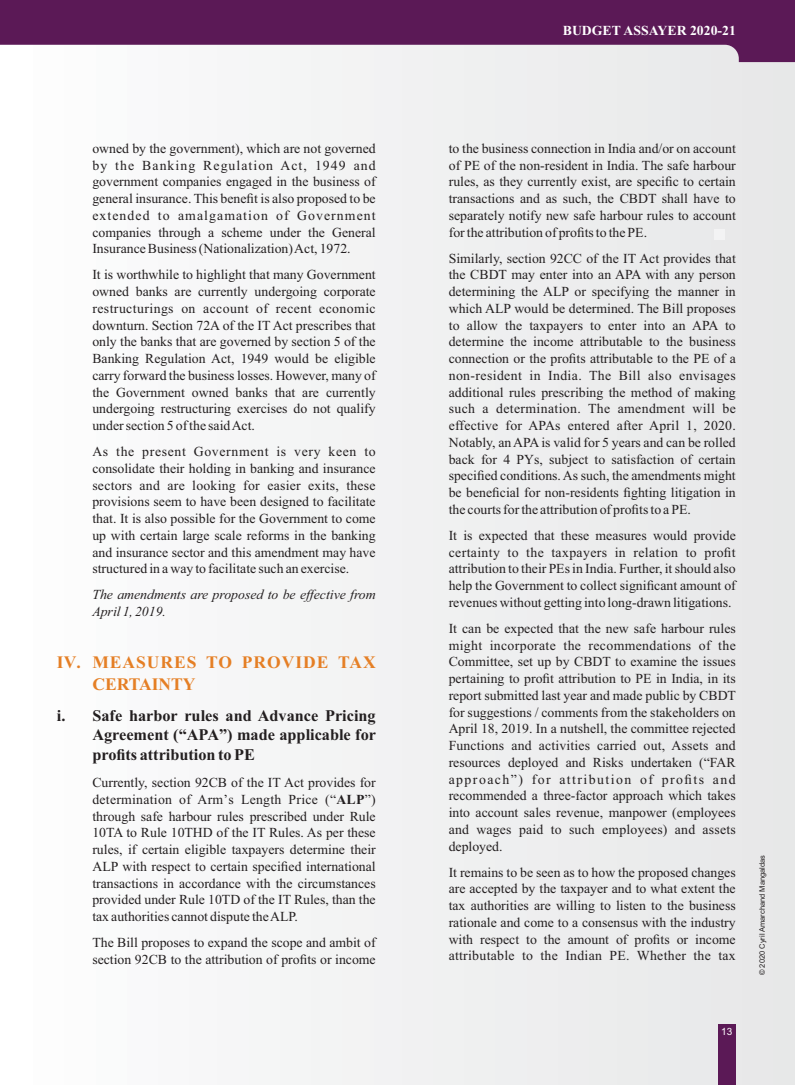
<style>
.page{position:relative;width:795px;height:1085px;background:#fff}
.page>*{position:absolute;margin:0;border:0;box-sizing:border-box;transform-origin:0 0}
.t1{font:700 17.5px/21.4px "Times New Roman";letter-spacing:.055em;color:#e57f25}
.t2{font:700 16.25px/19.8px "Times New Roman";color:#231f20;text-align:justify}
.t3{font:13.75px/16.8px "Times New Roman";color:#231f20;text-align:justify}
.t4{font:italic 13.75px/16.8px "Times New Roman";color:#231f20}
.t5{font:700 13.75px "Times New Roman";color:#fff}
.t6{font:10px "Arial";color:#fff}
.t7{font:7.5px "Arial";color:#231f20}
.s1{font-weight:700}
</style>
<div class="page">
<div style="left:0;top:0;width:794px;height:1085px;background:#f2f2f3"></div>
<svg style="left:0;top:0;width:794px;height:62px;fill:#5b1956"></svg>
<div style="left:717px;top:1024px;width:18px;height:61px;background:#5b1956"></div>
<p class="t3" style="left:92px;top:141px;width:285px">owned by the government), which are not governed by the Banking Regulation Act, 1949 and government companies engaged in the business of general insurance. This benefit is also proposed to be extended to amalgamation of Government companies through a scheme under the General Insurance Business (Nationalization) Act, 1972.</p>
<p class="t3" style="left:92px;top:268px;width:285px">It is worthwhile to highlight that many Government owned banks are currently undergoing corporate restructurings on account of recent economic downturn. Section 72A of the IT Act prescribes that only the banks that are governed by section 5 of the Banking Regulation Act, 1949 would be eligible carry forward the business losses. However, many of the Government owned banks that are currently undergoing restructuring exercises do not qualify under section 5 of the said Act.</p>
<p class="t3" style="left:92px;top:444px;width:285px">As the present Government is very keen to consolidate their holding in banking and insurance sectors and are looking for easier exits, these provisions seem to have been designed to facilitate that. It is also possible for the Government to come up with certain large scale reforms in the banking and insurance sector and this amendment may have structured in a way to facilitate such an exercise.</p>
<p class="t4" style="left:92px;top:587px;width:285px">The amendments are proposed to be effective from<br>April 1, 2019.</p>
<p class="t1" style="left:92px;top:653px;width:285px;text-indent:-35px">IV. MEASURES TO PROVIDE TAX<br>CERTAINTY</p>
<p class="t2" style="left:92px;top:707px;width:285px;text-indent:-35px">i. Safe harbor rules and Advance Pricing Agreement (“APA”) made applicable for profits attribution to PE</p>
<p class="t3" style="left:92px;top:775px;width:285px">Currently, section 92CB of the IT Act provides for determination of Arm’s Length Price (“<span class="s1">ALP</span>”) through safe harbour rules prescribed under Rule 10TA to Rule 10THD of the IT Rules. As per these rules, if certain eligible taxpayers determine their ALP with respect to certain specified international transactions in accordance with the circumstances provided under Rule 10TD of the IT Rules, than the tax authorities cannot dispute the ALP.</p>
<p class="t3" style="left:92px;top:935px;width:285px">The Bill proposes to expand the scope and ambit of section 92CB to the attribution of profits or income</p>
<p class="t5" style="left:562px;top:26px;width:174px">BUDGET ASSAYER 2020-21</p>
<p class="t3" style="left:448px;top:141px;width:288px">to the business connection in India and/or on account of PE of the non-resident in India. The safe harbour rules, as they currently exist, are specific to certain transactions and as such, the CBDT shall have to separately notify new safe harbour rules to account for the attribution of profits to the PE.</p>
<p class="t3" style="left:448px;top:251px;width:288px">Similarly, section 92CC of the IT Act provides that the CBDT may enter into an APA with any person determining the ALP or specifying the manner in which ALP would be determined. The Bill proposes to allow the taxpayers to enter into an APA to determine the income attributable to the business connection or the profits attributable to the PE of a non-resident in India. The Bill also envisages additional rules prescribing the method of making such a determination. The amendment will be effective for APAs entered after April 1, 2020.<br>Notably, an APAis valid for 5 years and can be rolled back for 4 PYs, subject to satisfaction of certain specified conditions. As such, the amendments might be beneficial for non-residents fighting litigation in the courts for the attribution of profits to a PE.</p>
<p class="t3" style="left:448px;top:528px;width:288px">It is expected that these measures would provide certainty to the taxpayers in relation to profit attribution to their PEs in India. Further, it should also help the Government to collect significant amount of revenues without getting into long-drawn litigations.</p>
<p class="t3" style="left:448px;top:621px;width:289px">It can be expected that the new safe harbour rules might incorporate the recommendations of the Committee, set up by CBDT to examine the issues pertaining to profit attribution to PE in India, in its report submitted last year and made public by CBDT for suggestions / comments from the stakeholders on April 18, 2019. In a nutshell, the committee rejected Functions and activities carried out, Assets and resources deployed and Risks undertaken (“FAR approach”) for attribution of profits and recommended a three-factor approach which takes into account sales revenue, manpower (employees and wages paid to such employees) and assets deployed.</p>
<p class="t3" style="left:448px;top:865px;width:288px">It remains to be seen as to how the proposed changes are accepted by the taxpayer and to what extent the tax authorities are willing to listen to the business rationale and come to a consensus with the industry with respect to the amount of profits or income attributable to the Indian PE. Whether the tax</p>
<p class="t6" style="left:720px;top:1028px;width:13px">13</p>
<p class="t7" style="left:758px;top:975px;width:122px;rotate:-90deg">© 2020 Cyril Amarchand Mangaldas</p>
</div>
